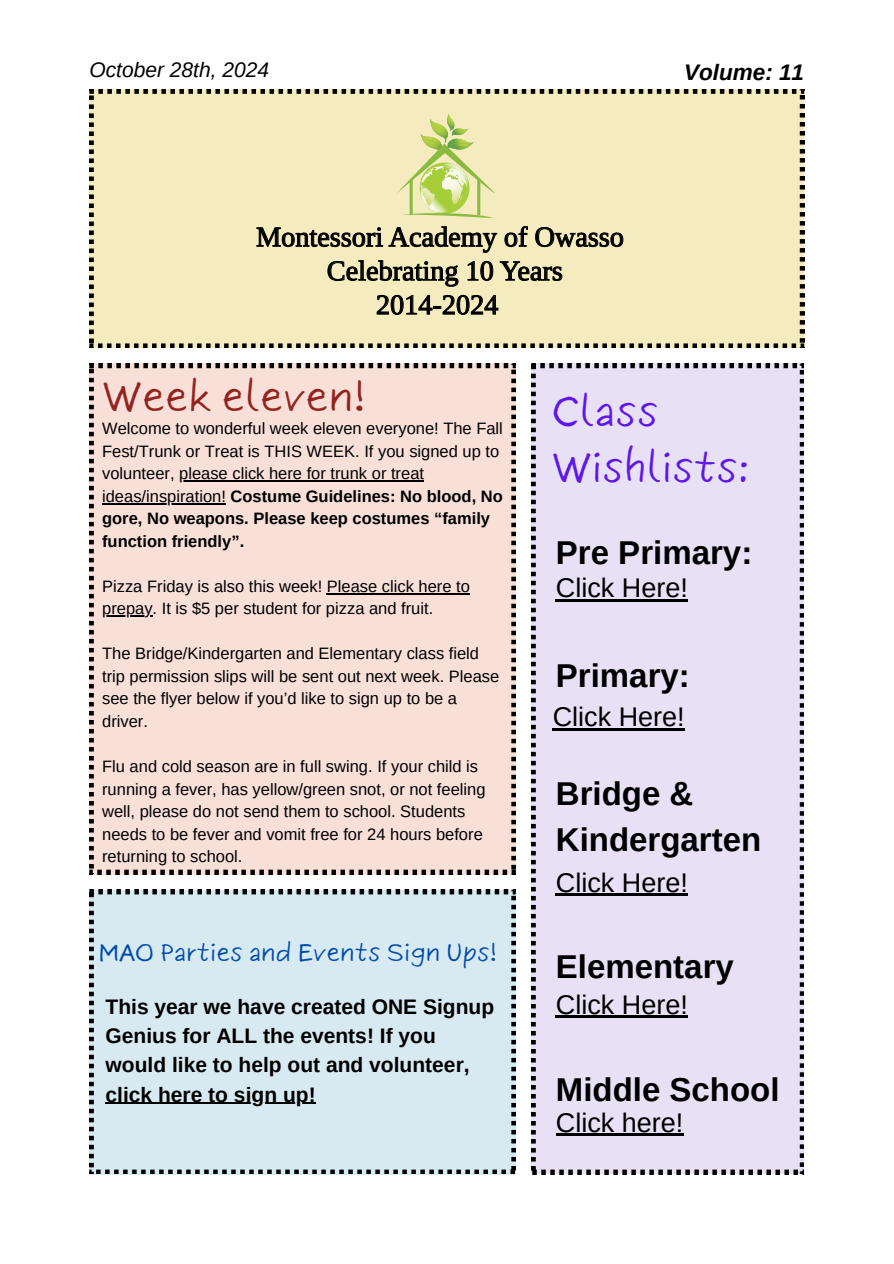
<style>
.page{position:relative;width:894px;height:1264px;background:#fff}
.page>*{position:absolute;margin:0;border:0;box-sizing:border-box;transform-origin:0 0}
.t1{font:40.5px/56.2px "Six Hands Marker";color:#5e17eb}
.t2{font:40.5px "Six Hands Marker";color:#94221e}
.t3{font:700 33px/46.2px "Arimo";color:#000}
.t4{font:28.2px/33.9px "Liberation Serif";color:#000;text-align:center}
.t5{font:27px "Arimo";color:#000}
.t6{font:24px "Six Hands Marker";color:#004aad}
.t7{font:italic 700 22.5px "Arimo";color:#000}
.t8{font:700 21px/29.2px "Arimo";color:#000}
.t9{font:italic 21px "Arimo";color:#000}
.t10{font:16.5px/22.5px "Arimo";color:#000}
.t11{font:700 16.5px/22.5px "Arimo";color:#000}
.s1{font-weight:400}
</style>
<div class="page">
<div style="left:89px;top:89px;width:715px;height:259px;background:#f4ecbe"></div>
<div style="left:531px;top:364px;width:272px;height:810px;background:#e8e1f6"></div>
<div style="left:89px;top:364px;width:426px;height:510px;background:#f8e0d9"></div>
<div style="left:89px;top:889px;width:426px;height:284px;background:#d7eaf1"></div>
<svg style="left:257px;top:226px;width:366px;height:26px;background:#beb894"></svg>
<svg style="left:328px;top:260px;width:234px;height:26px;background:#bdb793"></svg>
<svg style="left:377px;top:295px;width:121px;height:19px;background:#aea988"></svg>
<img style="left:446px;top:113px;width:9px;height:4px">
<svg style="left:396px;top:117px;width:107px;height:101px;background:#dce29f"></svg>
<hr style="left:179px;top:480px;width:245px;height:1px;background:#000">
<hr style="left:102px;top:503px;width:124px;height:1px;background:#000">
<hr style="left:327px;top:593px;width:143px;height:1px;background:#000">
<hr style="left:102px;top:615px;width:51px;height:1px;background:#000">
<hr style="left:555px;top:1133px;width:128px;height:3px;background:#000">
<hr style="left:555px;top:1015px;width:132px;height:3px;background:#000">
<hr style="left:552px;top:728px;width:132px;height:2px;background:#000">
<hr style="left:105px;top:1102px;width:210px;height:1px;background:#000">
<hr style="left:555px;top:599px;width:132px;height:2px;background:#000">
<hr style="left:555px;top:893px;width:132px;height:3px;background:#000">
<h2 class="t9" style="left:89px;top:58px;width:181px">October 28th, 2024</h2>
<h3 class="t7" style="left:684px;top:60px;width:121px">Volume: 11</h3>
<h3 class="t4" style="left:256px;top:220px;width:369px">Montessori Academy of Owasso<br>Celebrating 10 Years<br>2014-2024</h3>
<h3 class="t2" style="left:102px;top:362px;width:264px">Week eleven!</h3>
<p class="t10" style="left:102px;top:417px;width:402px">Welcome to wonderful week eleven everyone! The Fall<br>Fest/Trunk or Treat is THIS WEEK. If you signed up to volunteer, please click here for trunk or treat</p>
<h4 class="t11" style="left:102px;top:485px;width:402px"><span class="s1">ideas/inspiration!</span> Costume Guidelines: No blood, No gore, No weapons. Please keep costumes “family function friendly”.</h4>
<h4 class="t10" style="left:102px;top:575px;width:369px">Pizza Friday is also this week! Please click here to</h4>
<h1 class="t10" style="left:102px;top:597px;width:332px">prepay. It is $5 per student for pizza and fruit.</h1>
<h1 class="t10" style="left:102px;top:642px;width:398px">The Bridge/Kindergarten and Elementary class field trip permission slips will be sent out next week. Please</h1>
<h1 class="t10" style="left:102px;top:687px;width:356px">see the flyer below if you’d like to sign up to be a driver.</h1>
<h1 class="t10" style="left:102px;top:755px;width:385px">Flu and cold season are in full swing. If your child is running a fever, has yellow/green snot, or not feeling</h1>
<h2 class="t10" style="left:102px;top:800px;width:382px">well, please do not send them to school. Students needs to be fever and vomit free for 24 hours before returning to school.</h2>
<h2 class="t6" style="left:99px;top:931px;width:399px">MAO Parties and Events Sign Ups!</h2>
<p class="t8" style="left:105px;top:991px;width:390px">This year we have created ONE Signup<br>Genius for ALL the events! If you would like to help out and volunteer,</p>
<p class="t8" style="left:105px;top:1079px;width:211px">click here to sign up!</p>
<h3 class="t1" style="left:551px;top:383px;width:199px">Class<br>Wishlists:</h3>
<h6 class="t3" style="left:555px;top:529px;width:198px">Pre Primary:</h6>
<h3 class="t5" style="left:555px;top:573px;width:133px">Click Here!</h3>
<h5 class="t3" style="left:555px;top:652px;width:135px">Primary:</h5>
<p class="t5" style="left:552px;top:701px;width:133px">Click Here!</p>
<h2 class="t3" style="left:555px;top:770px;width:207px">Bridge &amp;<br>Kindergarten</h2>
<h3 class="t5" style="left:555px;top:867px;width:133px">Click Here!</h3>
<h3 class="t3" style="left:555px;top:943px;width:179px">Elementary</h3>
<p class="t5" style="left:555px;top:989px;width:133px">Click Here!</p>
<h2 class="t3" style="left:555px;top:1066px;width:225px">Middle School</h2>
<h3 class="t5" style="left:555px;top:1107px;width:129px">Click here!</h3>
</div>
